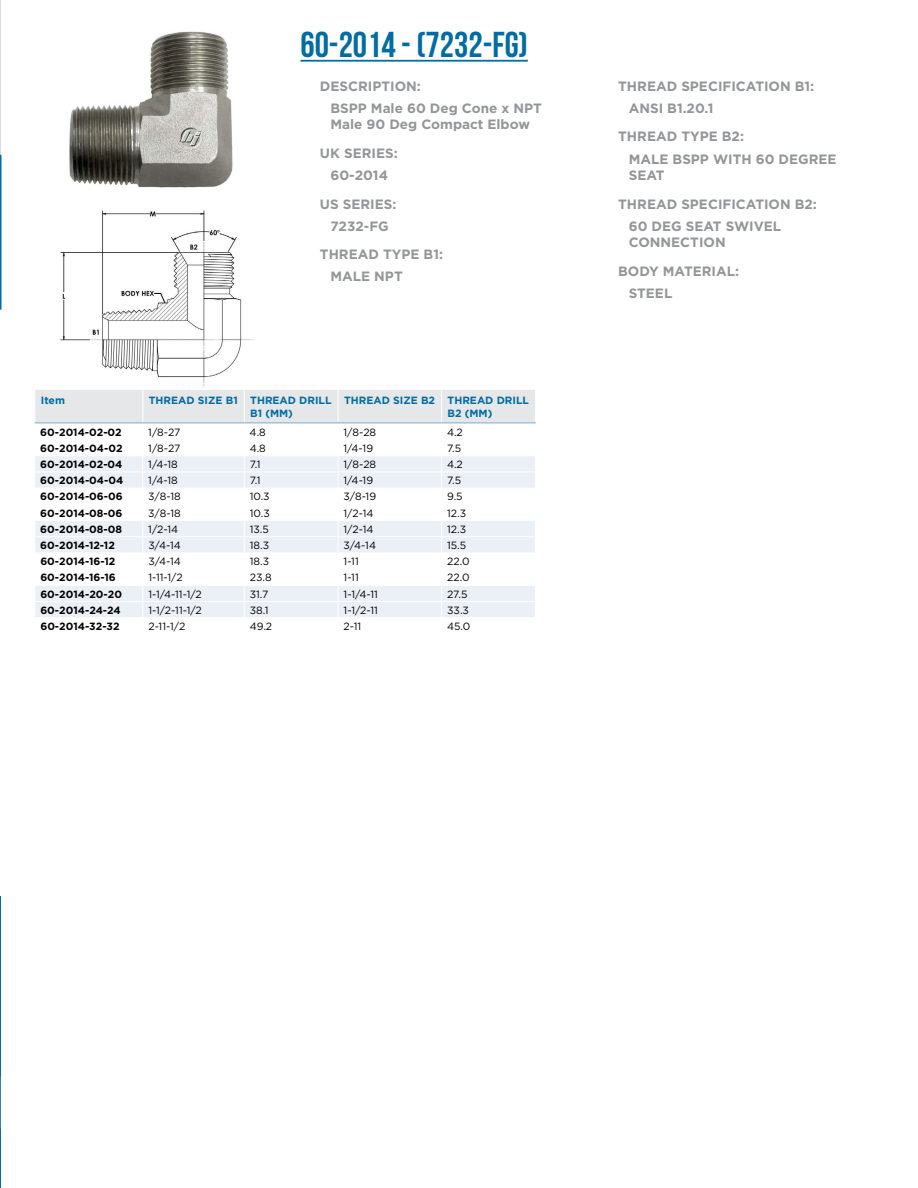
<style>
.page{position:relative;width:918px;height:1188px;background:#fff}
.page>*{position:absolute;margin:0;border:0;box-sizing:border-box;transform-origin:0 0}
.t1{font:700 36px "Bebas Neue";color:#006ca3}
.t2{font:700 13.5px/22px "Gotham";color:#939598}
.t3{font:10.5px "Gotham";color:#000}
.t4{font:700 10.5px "Gotham";color:#000}
.t5{font:700 10.5px/12.6px "Gotham";color:#006ca3}
</style>
<div class="page">
<hr style="left:0;top:0;width:1px;height:188px;background:#d9dbdb">
<svg style="left:0;top:155px;width:2px;height:155px"></svg>
<hr style="left:0;top:896px;width:1px;height:292px;background:#006ca3">
<img style="left:69px;top:31px;width:164px;height:157px">
<img style="left:60px;top:210px;width:193px;height:178px">
<hr style="left:300px;top:60px;width:228px;height:2px;background:#006ca3">
<svg style="left:35px;top:390px;width:501px;height:227px"></svg>
<h1 class="t1" style="left:300px;top:25px;width:229px">60-2014 - (7232-FG)</h1>
<p class="t2" style="left:330px;top:75px;width:213px;text-indent:-11px">DESCRIPTION:<br>BSPP Male 60 Deg Cone x NPT</p>
<p class="t2" style="left:320px;top:110px;width:212px;line-height:28.8px;text-indent:11px">Male 90 Deg Compact Elbow<br>UK SERIES:</p>
<p class="t2" style="left:320px;top:160px;width:78px;line-height:28.8px;text-align:center">60-2014<br>US SERIES:</p>
<p class="t2" style="left:320px;top:211px;width:125px;line-height:28.8px;text-indent:11px">7232-FG<br>THREAD TYPE B1:</p>
<p class="t2" style="left:330px;top:266px;width:74px">MALE NPT</p>
<p class="t5" style="left:41px;top:394px;width:26px">Item</p>
<p class="t5" style="left:250px;top:394px;width:83px;text-indent:-101px">THREAD SIZE B1 THREAD DRILL<br>B1 (MM)</p>
<p class="t5" style="left:448px;top:394px;width:83px;text-indent:-104px">THREAD SIZE B2 THREAD DRILL<br>B2 (MM)</p>
<p class="t4" style="left:40px;top:425px;width:83px">60-2014-02-02</p>
<p class="t3" style="left:148px;top:425px;width:34px">1/8-27</p>
<p class="t3" style="left:250px;top:425px;width:18px">4.8</p>
<p class="t3" style="left:344px;top:425px;width:34px">1/8-28</p>
<p class="t3" style="left:447px;top:425px;width:17px">4.2</p>
<p class="t4" style="left:40px;top:441px;width:84px">60-2014-04-02</p>
<p class="t3" style="left:148px;top:441px;width:34px">1/8-27</p>
<p class="t3" style="left:250px;top:441px;width:18px">4.8</p>
<p class="t3" style="left:344px;top:441px;width:31px">1/4-19</p>
<p class="t3" style="left:447px;top:441px;width:16px">7.5</p>
<p class="t4" style="left:40px;top:457px;width:84px">60-2014-02-04</p>
<p class="t3" style="left:148px;top:458px;width:31px">1/4-18</p>
<p class="t3" style="left:250px;top:458px;width:13px">7.1</p>
<p class="t3" style="left:344px;top:458px;width:34px">1/8-28</p>
<p class="t3" style="left:447px;top:458px;width:17px">4.2</p>
<p class="t4" style="left:40px;top:474px;width:85px">60-2014-04-04</p>
<p class="t3" style="left:148px;top:474px;width:31px">1/4-18</p>
<p class="t3" style="left:250px;top:474px;width:13px">7.1</p>
<p class="t3" style="left:344px;top:474px;width:31px">1/4-19</p>
<p class="t3" style="left:447px;top:474px;width:16px">7.5</p>
<p class="t4" style="left:40px;top:490px;width:84px">60-2014-06-06</p>
<p class="t3" style="left:148px;top:490px;width:34px">3/8-18</p>
<p class="t3" style="left:250px;top:490px;width:22px">10.3</p>
<p class="t3" style="left:344px;top:490px;width:34px">3/8-19</p>
<p class="t3" style="left:447px;top:490px;width:17px">9.5</p>
<p class="t4" style="left:40px;top:506px;width:84px">60-2014-08-06</p>
<p class="t3" style="left:148px;top:506px;width:34px">3/8-18</p>
<p class="t3" style="left:250px;top:506px;width:22px">10.3</p>
<p class="t3" style="left:344px;top:506px;width:31px">1/2-14</p>
<p class="t3" style="left:447px;top:506px;width:21px">12.3</p>
<p class="t4" style="left:40px;top:522px;width:83px">60-2014-08-08</p>
<p class="t3" style="left:148px;top:522px;width:31px">1/2-14</p>
<p class="t3" style="left:250px;top:522px;width:21px">13.5</p>
<p class="t3" style="left:344px;top:522px;width:31px">1/2-14</p>
<p class="t3" style="left:447px;top:522px;width:21px">12.3</p>
<p class="t4" style="left:40px;top:538px;width:76px">60-2014-12-12</p>
<p class="t3" style="left:148px;top:539px;width:34px">3/4-14</p>
<p class="t3" style="left:250px;top:539px;width:21px">18.3</p>
<p class="t3" style="left:344px;top:539px;width:34px">3/4-14</p>
<p class="t3" style="left:447px;top:539px;width:21px">15.5</p>
<p class="t4" style="left:40px;top:555px;width:77px">60-2014-16-12</p>
<p class="t3" style="left:148px;top:555px;width:34px">3/4-14</p>
<p class="t3" style="left:250px;top:555px;width:21px">18.3</p>
<p class="t3" style="left:344px;top:555px;width:17px">1-11</p>
<p class="t3" style="left:447px;top:555px;width:24px">22.0</p>
<p class="t4" style="left:40px;top:571px;width:77px">60-2014-16-16</p>
<p class="t3" style="left:148px;top:571px;width:36px">1-11-1/2</p>
<p class="t3" style="left:250px;top:571px;width:23px">23.8</p>
<p class="t3" style="left:344px;top:571px;width:17px">1-11</p>
<p class="t3" style="left:447px;top:571px;width:24px">22.0</p>
<p class="t4" style="left:40px;top:587px;width:83px">60-2014-20-20</p>
<p class="t3" style="left:148px;top:587px;width:55px">1-1/4-11-1/2</p>
<p class="t3" style="left:250px;top:587px;width:20px">31.7</p>
<p class="t3" style="left:344px;top:587px;width:36px">1-1/4-11</p>
<p class="t3" style="left:447px;top:587px;width:22px">27.5</p>
<p class="t4" style="left:40px;top:603px;width:82px">60-2014-24-24</p>
<p class="t3" style="left:148px;top:603px;width:55px">1-1/2-11-1/2</p>
<p class="t3" style="left:250px;top:603px;width:20px">38.1</p>
<p class="t3" style="left:344px;top:603px;width:36px">1-1/2-11</p>
<p class="t3" style="left:447px;top:603px;width:23px">33.3</p>
<p class="t4" style="left:40px;top:619px;width:81px">60-2014-32-32</p>
<p class="t3" style="left:148px;top:620px;width:38px">2-11-1/2</p>
<p class="t3" style="left:250px;top:620px;width:24px">49.2</p>
<p class="t3" style="left:344px;top:620px;width:19px">2-11</p>
<p class="t3" style="left:447px;top:620px;width:25px">45.0</p>
<p class="t2" style="left:629px;top:75px;width:187px;text-indent:-11px">THREAD SPECIFICATION B1:<br>ANSI B1.20.1</p>
<p class="t2" style="left:629px;top:126px;width:209px;text-indent:-11px">THREAD TYPE B2:<br>MALE BSPP WITH 60 DEGREE</p>
<p class="t2" style="left:618px;top:160px;width:200px;line-height:28.8px;text-indent:11px">SEAT<br>THREAD SPECIFICATION B2:</p>
<p class="t2" style="left:629px;top:218px;width:154px;line-height:16.2px">60 DEG SEAT SWIVEL<br>CONNECTION</p>
<p class="t2" style="left:629px;top:260px;width:112px;text-indent:-11px">BODY MATERIAL:<br>STEEL</p>
</div>
